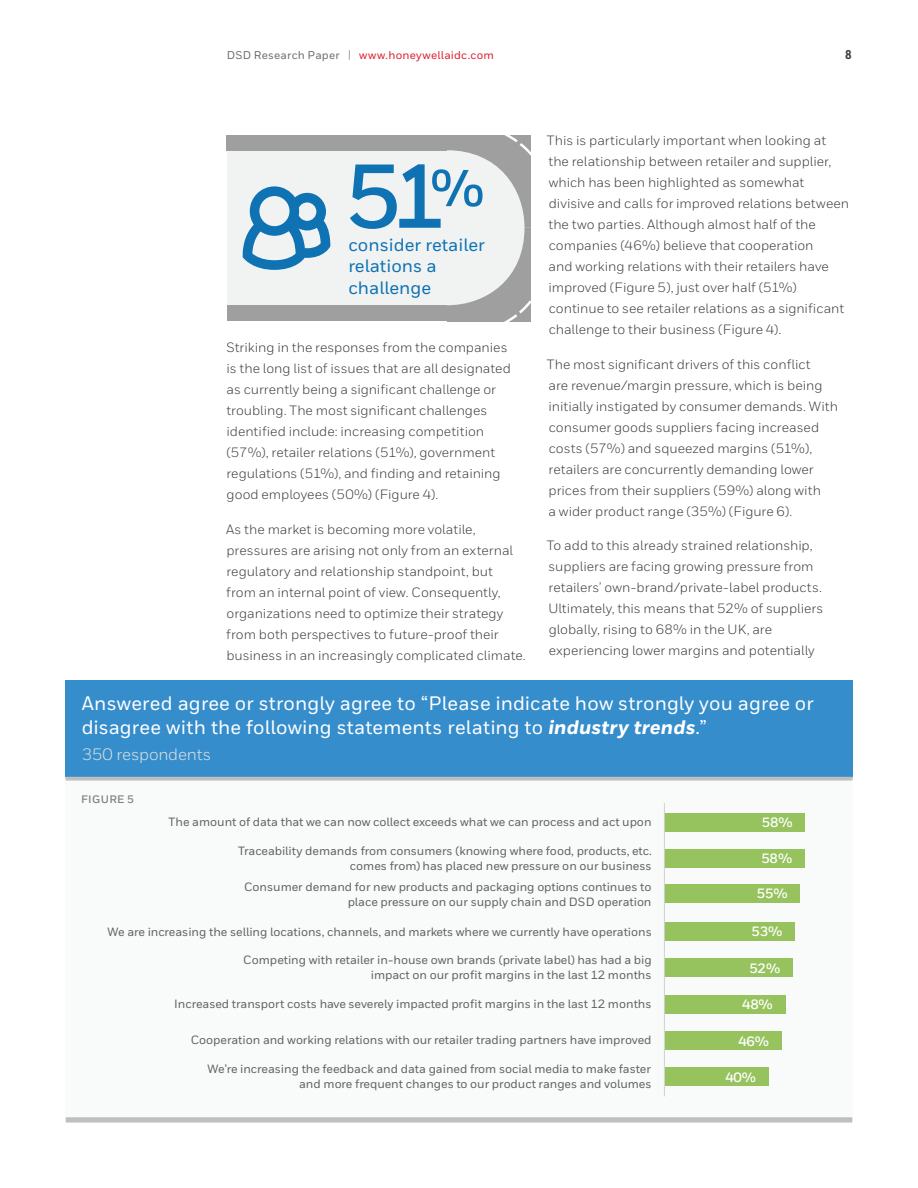
<style>
.page{position:relative;width:918px;height:1188px;background:#fff}
.page>*{position:absolute;margin:0;border:0;box-sizing:border-box;transform-origin:0 0}
.t1{font:700 90.3px "Honeywell Sans";color:#0e72b3}
.t2{font:500 19.5px/24px "Honeywell Sans";letter-spacing:.01em;color:#fff}
.t3{font:500 17.85px/21.1px "Honeywell Sans";color:#0e72b3}
.t4{font:16.5px "Honeywell Sans";letter-spacing:-.01em;color:#e0e1e0}
.Body__9_14_pt{font:13.5px/21px "Honeywell Sans";color:#3e3e3f}
.t5{font:700 13.5px "Honeywell Sans";letter-spacing:-.02em;color:#fff}
.t6{font:800 12.75px "Honeywell Cond";color:#3e3e3f}
.t7{font:500 12px/15px "Honeywell Sans";letter-spacing:-.005em;color:#606160;text-align:right}
.t8{font:500 11.25px "Honeywell Sans";letter-spacing:.02em;color:#dc1f2e}
.t9{font:700 10.8px "Honeywell Sans";letter-spacing:.04em;color:#808180}
.s1{color:#6c6d70}
.s2{font-size:11.4px;color:#939598}
.s3{font-weight:800;font-style:italic}
</style>
<div class="page">
<div style="left:227px;top:135px;width:304px;height:186px;background:#f1f3f3"></div>
<div style="left:226px;top:135px;width:70px;height:15px;background:#a09f9f"></div>
<div style="left:292px;top:135px;width:155px;height:15px;background:#a09f9f"></div>
<div style="left:227px;top:305px;width:65px;height:16px;background:#a09f9f"></div>
<div style="left:292px;top:305px;width:155px;height:16px;background:#a09f9f"></div>
<svg style="left:447px;top:135px;width:84px;height:186px"></svg>
<svg style="left:243px;top:186px;width:87px;height:84px"></svg>
<div style="left:65px;top:771px;width:788px;height:349px;background:#f9fafa"></div>
<div style="left:65px;top:680px;width:788px;height:97px;background:#358dcc"></div>
<svg style="left:65px;top:777px;width:788px;height:4px;background:#c6c5c5"></svg>
<div style="left:66px;top:1117px;width:786px;height:6px;background:#c0bfbf"></div>
<div style="left:665px;top:813px;width:140px;height:19px;background:#97c35f"></div>
<div style="left:665px;top:849px;width:140px;height:18px;background:#97c35f"></div>
<div style="left:665px;top:884px;width:135px;height:19px;background:#97c35f"></div>
<div style="left:665px;top:922px;width:130px;height:19px;background:#97c35f"></div>
<div style="left:665px;top:958px;width:128px;height:19px;background:#97c35f"></div>
<div style="left:665px;top:995px;width:121px;height:19px;background:#97c35f"></div>
<div style="left:665px;top:1032px;width:117px;height:18px;background:#97c35f"></div>
<div style="left:665px;top:1067px;width:103px;height:19px;background:#97c35f"></div>
<hr style="left:664px;top:803px;width:1px;height:293px;background:#d0d1d1">
<p class="t8" style="left:227px;top:48px;width:269px"><span class="s1">DSD Research Paper</span> <span class="s2">|</span> www.honeywellaidc.com</p>
<p class="t6" style="left:845px;top:46px;width:8px">8</p>
<p class="t1" style="left:345px;top:142px;width:141px">51<sup>%</sup></p>
<p class="t3" style="left:348px;top:235px;width:138px">consider retailer relations a challenge</p>
<p class="Body__9_14_pt" style="left:226px;top:337px;width:286px">Striking in the responses from the companies is the long list of issues that are all designated as currently being a significant challenge or troubling. The most significant challenges identified include: increasing competition (57%), retailer relations (51%), government regulations (51%), and finding and retaining good employees (50%) (Figure 4).</p>
<p class="Body__9_14_pt" style="left:226px;top:519px;width:301px">As the market is becoming more volatile, pressures are arising not only from an external regulatory and relationship standpoint, but<br>from an internal point of view. Consequently, organizations need to optimize their strategy from both perspectives to future-proof their business in an increasingly complicated climate.</p>
<p class="Body__9_14_pt" style="left:547px;top:130px;width:304px">This is particularly important when looking at the relationship between retailer and supplier, which has been highlighted as somewhat divisive and calls for improved relations between the two parties. Although almost half of the companies (46%) believe that cooperation<br>and working relations with their retailers have improved (Figure 5), just over half (51%) continue to see retailer relations as a significant challenge to their business (Figure 4).</p>
<p class="Body__9_14_pt" style="left:547px;top:354px;width:293px">The most significant drivers of this conflict<br>are revenue/margin pressure, which is being initially instigated by consumer demands. With consumer goods suppliers facing increased costs (57%) and squeezed margins (51%), retailers are concurrently demanding lower prices from their suppliers (59%) along with<br>a wider product range (35%) (Figure 6).</p>
<p class="Body__9_14_pt" style="left:547px;top:535px;width:278px">To add to this already strained relationship, suppliers are facing growing pressure from retailers’ own-brand/private-label products.<br>Ultimately, this means that 52% of suppliers globally, rising to 68% in the UK, are experiencing lower margins and potentially</p>
<p class="t2" style="left:82px;top:692px;width:734px">Answered agree or strongly agree to “Please indicate how strongly you agree or disagree with the following statements relating to <span class="s3">industry trends</span>.”</p>
<p class="t4" style="left:82px;top:744px;width:131px">350 respondents</p>
<p class="t9" style="left:81px;top:793px;width:54px">FIGURE 5</p>
<p class="t7" style="left:169px;top:815px;width:485px">The amount of data that we can now collect exceeds what we can process and act upon</p>
<p class="t5" style="left:762px;top:814px;width:32px">58%</p>
<p class="t7" style="left:238px;top:843px;width:415px">Traceability demands from consumers (knowing where food, products, etc. comes from) has placed new pressure on our business</p>
<p class="t5" style="left:761px;top:850px;width:32px">58%</p>
<p class="t7" style="left:244px;top:880px;width:409px">Consumer demand for new products and packaging options continues to place pressure on our supply chain and DSD operation</p>
<p class="t5" style="left:757px;top:886px;width:32px">55%</p>
<p class="t7" style="left:108px;top:924px;width:546px">We are increasing the selling locations, channels, and markets where we currently have operations</p>
<p class="t5" style="left:752px;top:924px;width:32px">53%</p>
<p class="t7" style="left:243px;top:952px;width:410px">Competing with retailer in-house own brands (private label) has had a big impact on our profit margins in the last 12 months</p>
<p class="t5" style="left:749px;top:960px;width:32px">52%</p>
<p class="t7" style="left:174px;top:997px;width:479px">Increased transport costs have severely impacted profit margins in the last 12 months</p>
<p class="t5" style="left:742px;top:996px;width:32px">48%</p>
<p class="t7" style="left:191px;top:1033px;width:463px">Cooperation and working relations with our retailer trading partners have improved</p>
<p class="t5" style="left:738px;top:1033px;width:32px">46%</p>
<p class="t7" style="left:207px;top:1062px;width:446px">We’re increasing the feedback and data gained from social media to make faster and more frequent changes to our product ranges and volumes</p>
<p class="t5" style="left:725px;top:1069px;width:32px">40%</p>
</div>
